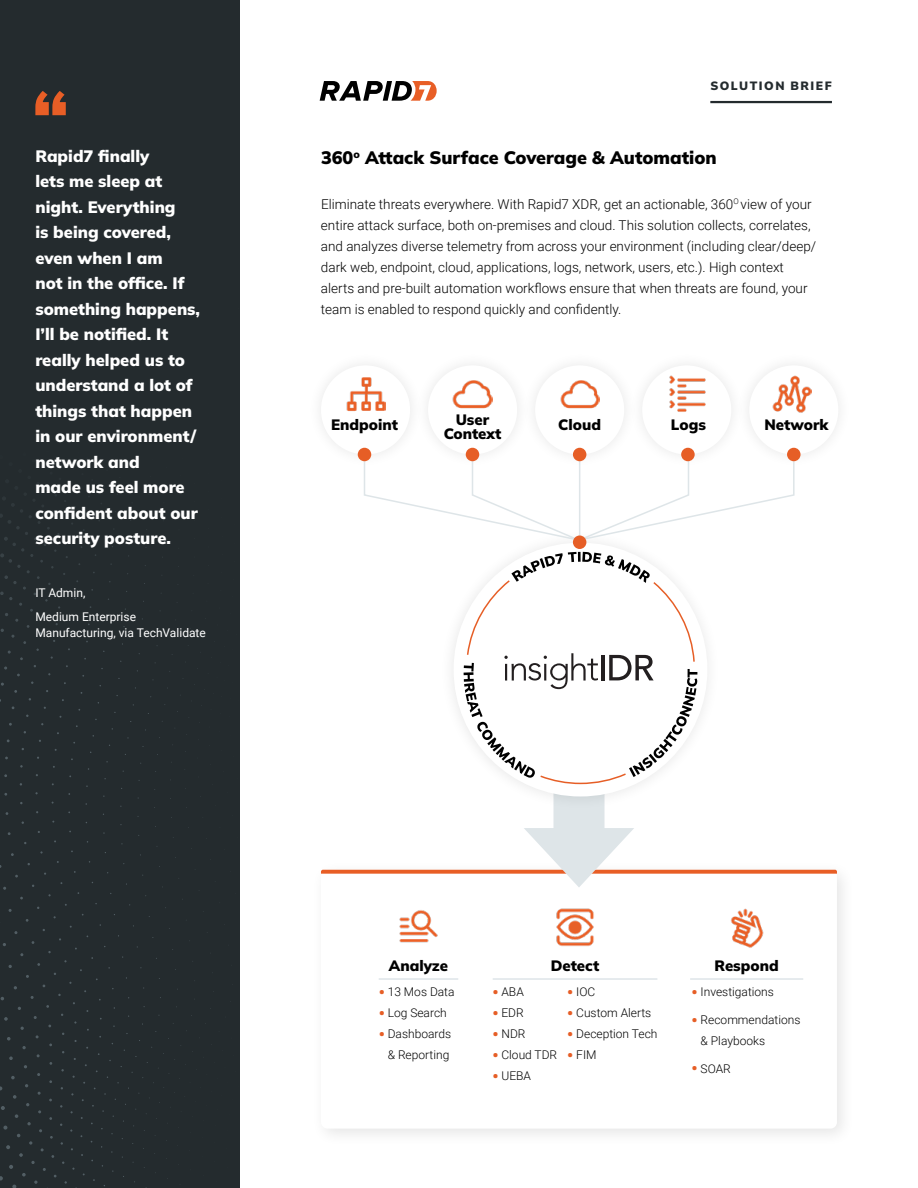
<style>
.page{position:relative;width:918px;height:1188px;background:#fff}
.page>*{position:absolute;margin:0;border:0;box-sizing:border-box;transform-origin:0 0}
.t1{font:900 18px "Mulish";color:#000}
.t2{font:900 16.5px/25.5px "Mulish";color:#fff}
.t3{font:900 15px/13.5px "Mulish";color:#000;text-align:center}
.t4{font:300 13.5px/21px "Roboto";color:#000}
.t5{font:300 12px/21px "Roboto";color:#000;text-align:right}
.t6{font:12px/23.2px "Roboto";color:#fff}
.t7{font:900 12px "Mulish";letter-spacing:.125em;color:#242b2e}
.s1{font-weight:900;font-size:16.5px;color:#e65e26}
</style>
<div class="page">
<div style="left:0;top:0;width:240px;height:1188px;background:#242b2e"></div>
<svg style="left:4px;top:1017px;width:4px;height:4px"></svg>
<svg style="left:7px;top:1037px;width:4px;height:4px"></svg>
<svg style="left:9px;top:1056px;width:4px;height:4px"></svg>
<svg style="left:11px;top:1076px;width:4px;height:3px"></svg>
<svg style="left:1px;top:1106px;width:4px;height:4px"></svg>
<svg style="left:3px;top:1126px;width:4px;height:4px"></svg>
<svg style="left:6px;top:1145px;width:4px;height:4px"></svg>
<svg style="left:19px;top:1153px;width:4px;height:4px"></svg>
<svg style="left:9px;top:1165px;width:4px;height:4px"></svg>
<svg style="left:0;top:1176px;width:3px;height:5px"></svg>
<svg style="left:22px;top:1173px;width:4px;height:4px"></svg>
<svg style="left:12px;top:1185px;width:4px;height:3px"></svg>
<div style="left:312px;top:860px;width:543px;height:287px;background:#fafafa"></div>
<div style="left:321px;top:870px;width:516px;height:259px;background:#fff;border-radius:6px"></div>
<div style="left:554px;top:786px;width:50px;height:60px;background:#dee5e8"></div>
<svg style="left:321px;top:828px;width:516px;height:59px"></svg>
<div style="left:440px;top:529px;width:282px;height:282px;background:#fff"></div>
<svg style="left:35px;top:91px;width:31px;height:25px"></svg>
<svg style="left:320px;top:81px;width:117px;height:20px"></svg>
<hr style="left:710px;top:101px;width:122px;height:2px;background:#242b2e">
<svg style="left:363px;top:453px;width:432px;height:92px"></svg>
<div style="left:573px;top:536px;width:13px;height:13px;background:#e65e26;border-radius:50%"></div>
<div style="left:358px;top:448px;width:13px;height:13px;background:#e65e26;border-radius:50%"></div>
<div style="left:681px;top:448px;width:14px;height:13px;background:#e65e26;border-radius:50%"></div>
<div style="left:466px;top:448px;width:13px;height:13px;background:#e65e26;border-radius:50%"></div>
<div style="left:573px;top:448px;width:13px;height:13px;background:#e65e26;border-radius:50%"></div>
<div style="left:787px;top:448px;width:14px;height:13px;background:#e65e26;border-radius:50%"></div>
<img style="left:772px;top:375px;width:40px;height:38px">
<img style="left:669px;top:375px;width:37px;height:37px">
<img style="left:346px;top:377px;width:40px;height:35px">
<img style="left:453px;top:380px;width:39px;height:29px">
<img style="left:560px;top:380px;width:39px;height:29px">
<svg style="left:464px;top:552px;width:233px;height:233px"></svg>
<img style="left:399px;top:910px;width:39px;height:33px">
<hr style="left:379px;top:978px;width:79px;height:2px;background:#dee5e8">
<img style="left:556px;top:908px;width:38px;height:39px">
<hr style="left:493px;top:978px;width:164px;height:2px;background:#dee5e8">
<img style="left:730px;top:908px;width:34px;height:40px">
<hr style="left:690px;top:978px;width:113px;height:2px;background:#dee5e8">
<p class="t2" style="left:35px;top:143px;width:166px">Rapid7 finally<br>lets me sleep at night. Everything<br>is being covered, even when I am<br>not in the office. If something happens,<br>I’ll be notified. It really helped us to understand a lot of things that happen in our environment/ network and<br>made us feel more confident about our security posture.</p>
<p class="t6" style="left:35px;top:581px;width:102px">IT Admin,<br>Medium Enterprise</p>
<p class="t6" style="left:35px;top:621px;width:172px">Manufacturing, via TechValidate</p>
<p class="t7" style="left:710px;top:78px;width:123px">SOLUTION BRIEF</p>
<h1 class="t1" style="left:321px;top:145px;width:397px">360<sup>o</sup> Attack Surface Coverage &amp; Automation</h1>
<p class="t4" style="left:321px;top:193px;width:497px">Eliminate threats everywhere. With Rapid7 XDR, get an actionable, 360<sup>O</sup> view of your entire attack surface, both on-premises and cloud. This solution collects, correlates, and analyzes diverse telemetry from across your environment (including clear/deep/ dark web, endpoint, cloud, applications, logs, network, users, etc.). High context alerts and pre-built automation workflows ensure that when threats are found, your team is enabled to respond quickly and confidently.</p>
<p class="t3" style="left:331px;top:417px;width:68px">Endpoint</p>
<p class="t3" style="left:444px;top:413px;width:59px">User<br>Context</p>
<p class="t3" style="left:558px;top:417px;width:44px">Cloud</p>
<p class="t3" style="left:671px;top:417px;width:37px">Logs</p>
<p class="t3" style="left:765px;top:417px;width:65px">Network</p>
<p class="t3" style="left:389px;top:958px;width:61px">Analyze</p>
<p class="t5" style="left:379px;top:981px;width:77px"><span class="s1">•</span> 13 Mos Data</p>
<p class="t5" style="left:379px;top:1002px;width:70px"><span class="s1">•</span> Log Search</p>
<p class="t5" style="left:379px;top:1023px;width:74px"><span class="s1">•</span> Dashboards &amp; Reporting</p>
<p class="t3" style="left:551px;top:958px;width:50px">Detect</p>
<p class="t5" style="left:492px;top:981px;width:33px"><span class="s1">•</span> ABA</p>
<p class="t5" style="left:492px;top:1002px;width:33px"><span class="s1">•</span> EDR</p>
<p class="t5" style="left:492px;top:1023px;width:35px"><span class="s1">•</span> NDR</p>
<p class="t5" style="left:492px;top:1044px;width:66px"><span class="s1">•</span> Cloud TDR</p>
<p class="t5" style="left:492px;top:1065px;width:40px"><span class="s1">•</span> UEBA</p>
<p class="t5" style="left:567px;top:981px;width:30px"><span class="s1">•</span> IOC</p>
<p class="t5" style="left:567px;top:1002px;width:86px"><span class="s1">•</span> Custom Alerts</p>
<p class="t5" style="left:567px;top:1023px;width:92px"><span class="s1">•</span> Deception Tech</p>
<p class="t5" style="left:567px;top:1044px;width:31px"><span class="s1">•</span> FIM</p>
<p class="t3" style="left:715px;top:958px;width:66px">Respond</p>
<p class="t5" style="left:692px;top:981px;width:84px"><span class="s1">•</span> Investigations</p>
<p class="t5" style="left:701px;top:1009px;width:101px;text-align:left;text-indent:-9px"><span class="s1">•</span> Recommendations &amp; Playbooks</p>
<p class="t5" style="left:692px;top:1058px;width:41px"><span class="s1">•</span> SOAR</p>
</div>
